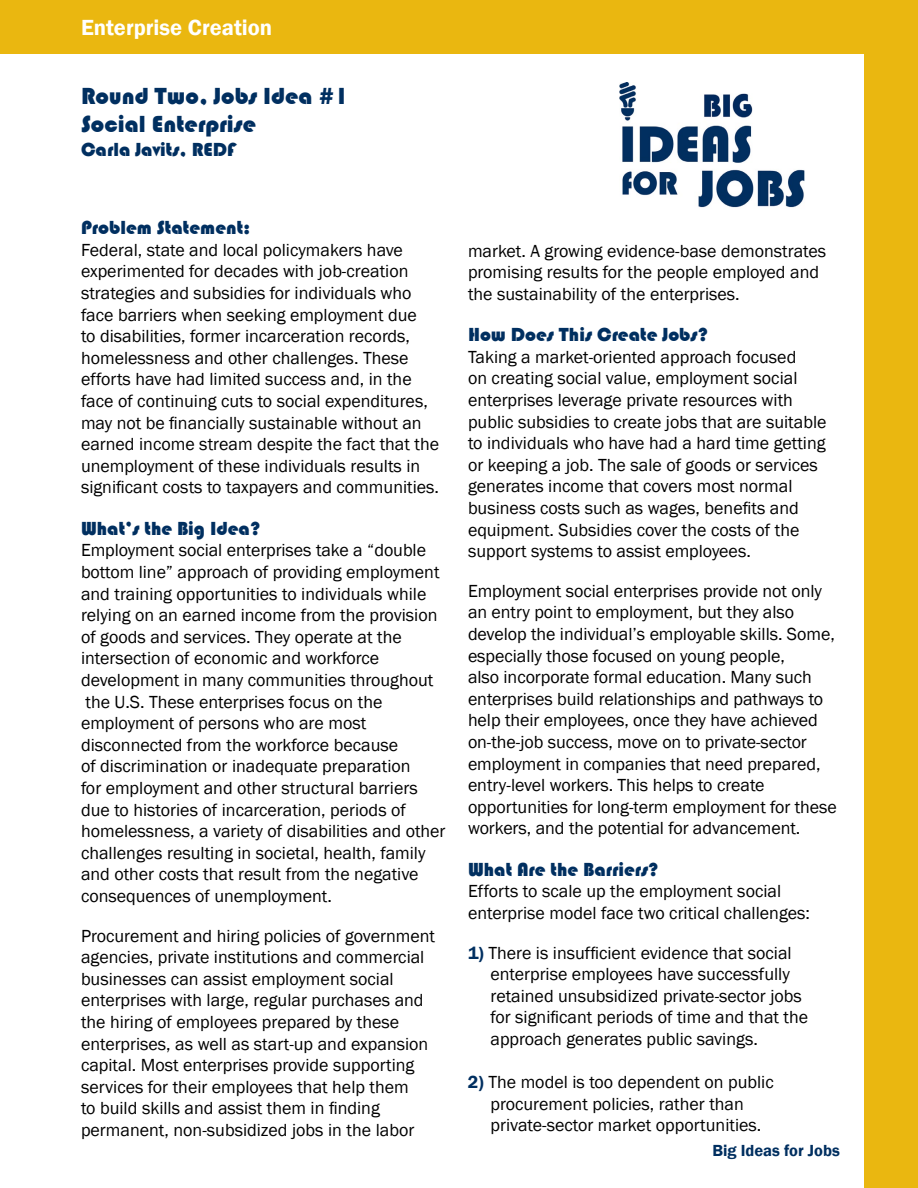
<style>
.page{position:relative;width:918px;height:1188px;background:#fff}
.page>*{position:absolute;margin:0;border:0;box-sizing:border-box;transform-origin:0 0}
.t1{font:24px/28.8px "Bauhaus 93";color:#002f60}
.t2{font:600 22.5px "Franklin Gothic";color:#fff}
.t3{font:19.5px "Bauhaus 93";color:#002f60}
.t4{font:18px/21.6px "Franklin Gothic";color:#000}
.t5{font:600 16.5px "Franklin Gothic";color:#002f60}
.s1{font-weight:600;color:#002f60}
</style>
<div class="page">
<div style="left:0;top:0;width:918px;height:53px;background:#eab710"></div>
<div style="left:865px;top:0;width:53px;height:1188px;background:#eab710"></div>
<img style="left:620px;top:82px;width:185px;height:126px">
<p class="t2" style="left:81px;top:14px;width:193px">Enterprise Creation</p>
<h1 class="t1" style="left:81px;top:81px;width:269px">Round Two, Jobs Idea #1<br>Social Enterprise</h1>
<p class="t3" style="left:81px;top:138px;width:157px">Carla Javits, REDF</p>
<p class="t3" style="left:81px;top:217px;width:171px">Problem Statement:</p>
<p class="t4" style="left:81px;top:239px;width:360px">Federal, state and local policymakers have experimented for decades with job-creation strategies and subsidies for individuals who face barriers when seeking employment due<br>to disabilities, former incarceration records, homelessness and other challenges. These efforts have had limited success and, in the face of continuing cuts to social expenditures, may not be financially sustainable without an earned income stream despite the fact that the unemployment of these individuals results in significant costs to taxpayers and communities.</p>
<p class="t3" style="left:81px;top:517px;width:181px">What’s the Big Idea?</p>
<p class="t4" style="left:81px;top:540px;width:366px">Employment social enterprises take a “double bottom line” approach of providing employment and training opportunities to individuals while relying on an earned income from the provision of goods and services. They operate at the intersection of economic and workforce development in many communities throughout the U.S. These enterprises focus on the employment of persons who are most disconnected from the workforce because<br>of discrimination or inadequate preparation<br>for employment and other structural barriers due to histories of incarceration, periods of homelessness, a variety of disabilities and other challenges resulting in societal, health, family and other costs that result from the negative consequences of unemployment.</p>
<p class="t4" style="left:81px;top:925px;width:356px">Procurement and hiring policies of government agencies, private institutions and commercial businesses can assist employment social enterprises with large, regular purchases and the hiring of employees prepared by these enterprises, as well as start-up and expansion capital. Most enterprises provide supporting services for their employees that help them<br>to build skills and assist them in finding permanent, non-subsidized jobs in the labor</p>
<p class="t4" style="left:468px;top:240px;width:360px">market. A growing evidence-base demonstrates promising results for the people employed and the sustainability of the enterprises.</p>
<p class="t3" style="left:468px;top:324px;width:242px">How Does This Create Jobs?</p>
<p class="t4" style="left:468px;top:346px;width:360px">Taking a market-oriented approach focused<br>on creating social value, employment social enterprises leverage private resources with public subsidies to create jobs that are suitable to individuals who have had a hard time getting or keeping a job. The sale of goods or services generates income that covers most normal business costs such as wages, benefits and equipment. Subsidies cover the costs of the support systems to assist employees.</p>
<p class="t4" style="left:468px;top:580px;width:370px">Employment social enterprises provide not only an entry point to employment, but they also develop the individual’s employable skills. Some, especially those focused on young people,<br>also incorporate formal education. Many such enterprises build relationships and pathways to help their employees, once they have achieved on-the-job success, move on to private-sector employment in companies that need prepared, entry-level workers. This helps to create opportunities for long-term employment for these workers, and the potential for advancement.</p>
<p class="t3" style="left:468px;top:858px;width:192px">What Are the Barriers?</p>
<p class="t4" style="left:468px;top:881px;width:344px">Efforts to scale up the employment social enterprise model face two critical challenges:</p>
<p class="t4" style="left:490px;top:942px;width:319px;text-indent:-22px"><span class="s1">1)</span> There is insufficient evidence that social enterprise employees have successfully retained unsubsidized private-sector jobs for significant periods of time and that the approach generates public savings.</p>
<p class="t4" style="left:468px;top:1072px;width:307px;text-align:center"><span class="s1">2)</span> The model is too dependent on public procurement policies, rather than private-sector market opportunities.</p>
<p class="t5" style="left:712px;top:1141px;width:129px">Big Ideas for Jobs</p>
</div>
